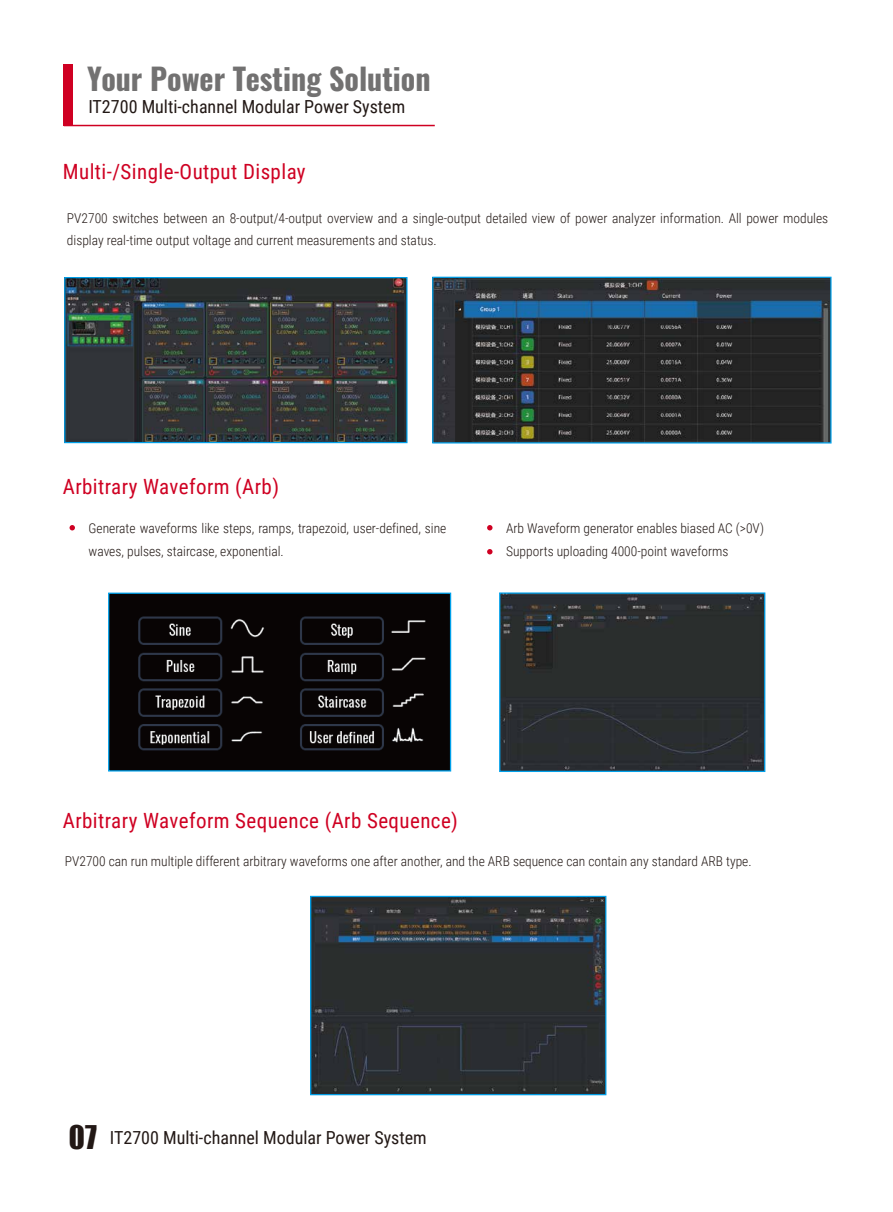
<style>
.page{position:relative;width:893px;height:1212px;background:#fff}
.page>*{position:absolute;margin:0;border:0;box-sizing:border-box;transform-origin:0 0}
.t1{font:700 30px "Oswald";color:#727171}
.t2{font:21px "Roboto Condensed";letter-spacing:.02em;color:#cf0022}
.t3{font:18px "Roboto Condensed";color:#221815}
.t4{font:300 13.5px/22.5px "Roboto Condensed";color:#221815}
.s1{font-family:"Impact";font-size:30px}
</style>
<div class="page">
<div style="left:64px;top:64px;width:9px;height:62px;background:#cf0022"></div>
<hr style="left:64px;top:125px;width:371px;height:1px;background:#cf0022">
<img style="left:501px;top:594px;width:262px;height:176px">
<svg style="left:70px;top:525px;width:5px;height:5px"></svg>
<svg style="left:487px;top:525px;width:5px;height:5px"></svg>
<svg style="left:487px;top:549px;width:5px;height:5px"></svg>
<div style="left:499px;top:592px;width:266px;height:180px;border:1px solid #00a0e9"></div>
<img style="left:312px;top:898px;width:292px;height:195px">
<div style="left:310px;top:896px;width:296px;height:199px;border:1px solid #00a0e9"></div>
<img style="left:110px;top:595px;width:339px;height:174px">
<div style="left:108px;top:593px;width:343px;height:178px;border:1px solid #00a0e9"></div>
<img style="left:66px;top:279px;width:340px;height:162px">
<img style="left:434px;top:279px;width:395px;height:162px">
<div style="left:64px;top:277px;width:344px;height:166px;border:1px solid #00a0e9"></div>
<div style="left:432px;top:277px;width:399px;height:166px;border:1px solid #00a0e9"></div>
<h1 class="t1" style="left:87px;top:63px;width:345px">Your Power Testing Solution</h1>
<h3 class="t3" style="left:88px;top:94px;width:318px">IT2700 Multi-channel Modular Power System</h3>
<h2 class="t2" style="left:63px;top:157px;width:244px">Multi-/Single-Output Display</h2>
<p class="t4" style="left:67px;top:206px;width:763px">PV2700 switches between an 8-output/4-output overview and a single-output detailed view of power analyzer information. All power modules display real-time output voltage and current measurements and status.</p>
<h2 class="t2" style="left:63px;top:472px;width:218px">Arbitrary Waveform (Arb)</h2>
<p class="t4" style="left:89px;top:516px;width:359px">Generate waveforms like steps, ramps, trapezoid, user-defined, sine waves, pulses, staircase, exponential.</p>
<p class="t4" style="left:506px;top:516px;width:259px">Arb Waveform generator enables biased AC (&gt;0V)<br>Supports uploading 4000-point waveforms</p>
<h2 class="t2" style="left:63px;top:805px;width:397px">Arbitrary Waveform Sequence (Arb Sequence)</h2>
<p class="t4" style="left:65px;top:849px;width:688px">PV2700 can run multiple different arbitrary waveforms one after another, and the ARB sequence can contain any standard ARB type.</p>
<h3 class="t3" style="left:69px;top:1124px;width:359px"><span class="s1">07</span> IT2700 Multi-channel Modular Power System</h3>
</div>
